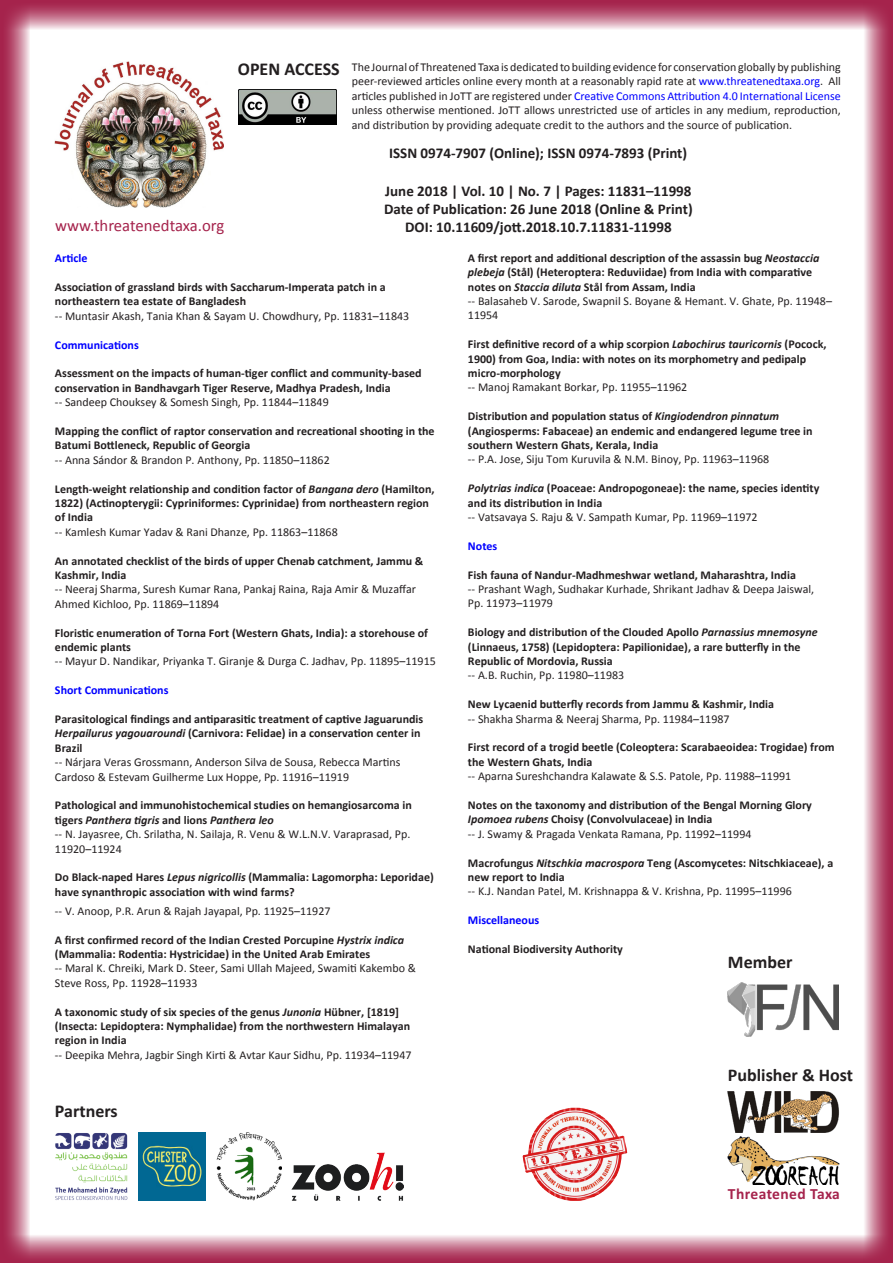
<style>
.page{position:relative;width:893px;height:1263px;background:#fff}
.page>*{position:absolute;margin:0;border:0;box-sizing:border-box;transform-origin:0 0}
.t1{font:700 18px "Calibri";color:#231f20}
.t2{font:18px "Calibri Bold 2";color:#231f20}
.t3{font:16.65px "Calibri";color:#a5234c}
.t4{font:15.6px "Calibri Bold 2";letter-spacing:.02em;color:#a5234c}
.t5{font:700 15px "Calibri";color:#231f20}
.heading_2{font:700 12px/14.4px "Calibri";color:#231f20}
.t6{font:12px/14.4px "Calibri";color:#231f20}
.Default{font:700 12px/14.4px "Calibri";color:#231f20}
.t7{font:700 12px "Calibri";color:#00f}
.t8{font:12px "Calibri Bold 2";color:#00f}
.s1{color:#00f}
.s2{font-family:"Calibri Bold Italic 2";font-weight:400}
.s3{font-style:italic}
.s4{font-family:"Calibri Bold 2";font-weight:400}
</style>
<div class="page">
<img style="left:55px;top:62px;width:168px;height:145px">
<img style="left:238px;top:90px;width:99px;height:34px">
<svg style="left:30px;top:1234px;width:863px;height:29px;background:#c87992"></svg>
<svg style="left:30px;top:0;width:863px;height:30px;background:#c5728c"></svg>
<svg style="left:1px;top:0;width:29px;height:1263px;background:#c36f89"></svg>
<svg style="left:863px;top:0;width:29px;height:1263px;background:#c77891"></svg>
<img style="left:523px;top:1108px;width:104px;height:93px">
<img style="left:291px;top:1153px;width:113px;height:47px">
<img style="left:55px;top:1133px;width:73px;height:67px">
<img style="left:138px;top:1132px;width:68px;height:68px">
<img style="left:217px;top:1132px;width:65px;height:68px">
<img style="left:728px;top:1092px;width:111px;height:41px">
<img style="left:728px;top:1136px;width:111px;height:48px">
<img style="left:728px;top:982px;width:111px;height:54px">
<p class="t2" style="left:238px;top:58px;width:103px">OPEN ACCESS</p>
<p class="t6" style="left:352px;top:60px;width:490px;text-align:justify">The Journal of Threatened Taxa is dedicated to building evidence for conservation globally by publishing peer-reviewed articles online every month at a reasonably rapid rate at <span class="s1">www.threatenedtaxa.org</span>. All articles published in JoTT are registered under <span class="s1">Creative Commons Attribution 4.0 International License </span>unless otherwise mentioned. JoTT allows unrestricted use of articles in any medium, reproduction, and distribution by providing adequate credit to the authors and the source of publication.</p>
<p class="t5" style="left:389px;top:143px;width:300px">ISSN 0974-7907 (Online); ISSN 0974-7893 (Print)</p>
<p class="t5" style="left:385px;top:182px;width:308px">June 2018 | Vol. 10 | No. 7 | Pages: 11831–11998</p>
<p class="t5" style="left:384px;top:200px;width:310px">Date of Publication: 26 June 2018 (Online &amp; Print)</p>
<p class="t3" style="left:55px;top:215px;width:171px">www.threatenedtaxa.org</p>
<p class="t5" style="left:405px;top:218px;width:268px">DOI: 10.11609/jott.2018.10.7.11831-11998</p>
<p class="t7" style="left:55px;top:250px;width:34px">Article</p>
<p class="heading_2" style="left:55px;top:280px;width:332px">Association of grassland birds with Saccharum<span class="s2">-</span>Imperata patch in a northeastern tea estate of Bangladesh</p>
<p class="t6" style="left:55px;top:309px;width:356px">-- Muntasir Akash, Tania Khan &amp; Sayam U. Chowdhury, Pp. 11831–11843</p>
<p class="t7" style="left:55px;top:337px;width:85px">Communications</p>
<p class="heading_2" style="left:55px;top:366px;width:368px">Assessment on the impacts of human-tiger conflict and community-based conservation in Bandhavgarh Tiger Reserve, Madhya Pradesh, India</p>
<p class="t6" style="left:55px;top:395px;width:275px">-- Sandeep Chouksey &amp; Somesh Singh, Pp. 11844–11849</p>
<p class="heading_2" style="left:55px;top:424px;width:381px">Mapping the conflict of raptor conservation and recreational shooting in the<br>Batumi Bottleneck, Republic of Georgia</p>
<p class="t6" style="left:55px;top:453px;width:276px">-- Anna Sándor &amp; Brandon P. Anthony, Pp. 11850–11862</p>
<p class="heading_2" style="left:55px;top:481px;width:381px">Length-weight relationship and condition factor of <span class="s3">Bangana dero</span> (Hamilton,<br>1822) (Actinopterygii: Cypriniformes: Cyprinidae) from northeastern region of India</p>
<p class="t6" style="left:55px;top:525px;width:284px">-- Kamlesh Kumar Yadav &amp; Rani Dhanze, Pp. 11863–11868</p>
<p class="heading_2" style="left:55px;top:553px;width:370px">An annotated checklist of the birds of upper Chenab catchment, Jammu &amp;<br>Kashmir, India</p>
<p class="t6" style="left:55px;top:582px;width:363px">-- Neeraj Sharma, Suresh Kumar Rana, Pankaj Raina, Raja Amir &amp; Muzaffar<br>Ahmed Kichloo, Pp. 11869–11894</p>
<p class="heading_2" style="left:55px;top:625px;width:375px">Floristic enumeration of Torna Fort (Western Ghats, India): a storehouse of endemic plants</p>
<p class="t6" style="left:55px;top:654px;width:382px">-- Mayur D. Nandikar, Priyanka T. Giranje &amp; Durga C. Jadhav, Pp. 11895–11915</p>
<p class="t7" style="left:55px;top:682px;width:115px">Short Communications</p>
<p class="heading_2" style="left:55px;top:712px;width:370px">Parasitological findings and antiparasitic treatment of captive Jaguarundis<br><span class="s3">Herpailurus yagouaroundi</span> (Carnivora: Felidae) in a conservation center in<br>Brazil</p>
<p class="t6" style="left:55px;top:755px;width:347px">-- Nárjara Veras Grossmann, Anderson Silva de Sousa, Rebecca Martins<br>Cardoso &amp; Estevam Guilherme Lux Hoppe, Pp. 11916–11919</p>
<p class="heading_2" style="left:55px;top:798px;width:358px">Pathological and immunohistochemical studies on hemangiosarcoma in tigers <span class="s3">Panthera tigris</span> and lions <span class="s3">Panthera leo</span></p>
<p class="t6" style="left:55px;top:827px;width:357px">-- N. Jayasree, Ch. Srilatha, N. Sailaja, R. Venu &amp; W.L.N.V. Varaprasad, Pp.<br>11920–11924</p>
<p class="heading_2" style="left:55px;top:870px;width:380px">Do Black-naped Hares <span class="s3">Lepus nigricollis</span> (Mammalia: Lagomorpha: Leporidae) have synanthropic association with wind farms?</p>
<p class="t6" style="left:55px;top:903px;width:277px">-- V. Anoop, P.R. Arun &amp; Rajah Jayapal, Pp. 11925–11927</p>
<p class="heading_2" style="left:55px;top:932px;width:351px">A first confirmed record of the Indian Crested Porcupine <span class="s3">Hystrix indica </span>(Mammalia: Rodentia: Hystricidae) in the United Arab Emirates</p>
<p class="t6" style="left:55px;top:961px;width:363px">-- Maral K. Chreiki, Mark D. Steer, Sami Ullah Majeed, Swamiti Kakembo &amp;<br>Steve Ross, Pp. 11928–11933</p>
<p class="heading_2" style="left:55px;top:1004px;width:357px">A taxonomic study of six species of the genus <span class="s3">Junonia</span> Hübner, [1819] (Insecta: Lepidoptera: Nymphalidae) from the northwestern Himalayan region in India</p>
<p class="t6" style="left:55px;top:1047px;width:358px">-- Deepika Mehra, Jagbir Singh Kirti &amp; Avtar Kaur Sidhu, Pp. 11934–11947</p>
<p class="t2" style="left:55px;top:1099px;width:64px">Partners</p>
<p class="heading_2" style="left:468px;top:250px;width:353px">A first report and additional description of the assassin bug <span class="s3">Neostaccia plebeja</span> (Stål) (Heteroptera: Reduviidae) from India with comparative <span class="s4">notes on</span> <span class="s3">Staccia diluta</span> Stål from Assam, India</p>
<p class="t6" style="left:468px;top:294px;width:366px">-- Balasaheb V. Sarode, Swapnil S. Boyane &amp; Hemant. V. Ghate, Pp. 11948–<br>11954</p>
<p class="heading_2" style="left:468px;top:337px;width:360px">First definitive record of a whip scorpion <span class="s3">Labochirus tauricornis</span> (Pocock,<br>1900) from Goa, India: with notes on its morphometry and pedipalp micro-morphology</p>
<p class="t6" style="left:468px;top:380px;width:221px">-- Manoj Ramakant Borkar, Pp. 11955–11962</p>
<p class="heading_2" style="left:468px;top:409px;width:346px">Distribution and population status of <span class="s3">Kingiodendron pinnatum </span>(Angiosperms: Fabaceae) an endemic and endangered legume tree in southern Western Ghats, Kerala, India</p>
<p class="t6" style="left:468px;top:452px;width:303px">-- P.A. Jose, Siju Tom Kuruvila &amp; N.M. Binoy, Pp. 11963–11968</p>
<p class="heading_2" style="left:468px;top:481px;width:353px"><span class="s3">Polytrias indica</span> (Poaceae: Andropogoneae): the name, species identity and its distribution in India</p>
<p class="t6" style="left:468px;top:510px;width:291px">-- Vatsavaya S. Raju &amp; V. Sampath Kumar, Pp. 11969–11972</p>
<p class="t8" style="left:468px;top:538px;width:31px">Notes</p>
<p class="heading_2" style="left:468px;top:567px;width:329px">Fish fauna of Nandur-Madhmeshwar wetland, Maharashtra, India</p>
<p class="t6" style="left:468px;top:582px;width:348px">-- Prashant Wagh, Sudhakar Kurhade, Shrikant Jadhav &amp; Deepa Jaiswal,</p>
<p class="t6" style="left:468px;top:596px;width:87px">Pp. 11973–11979</p>
<p class="heading_2" style="left:468px;top:625px;width:351px">Biology and distribution of the Clouded Apollo <span class="s3">Parnassius mnemosyne </span>(Linnaeus, 1758) (Lepidoptera: Papilionidae), a rare butterfly in the<br>Republic of Mordovia, Russia</p>
<p class="t6" style="left:468px;top:668px;width:158px">-- A.B. Ruchin, Pp. 11980–11983</p>
<p class="heading_2" style="left:468px;top:697px;width:308px">New Lycaenid butterfly records from Jammu &amp; Kashmir, India</p>
<p class="t6" style="left:468px;top:711px;width:263px">-- Shakha Sharma &amp; Neeraj Sharma, Pp. 11984–11987</p>
<p class="heading_2" style="left:468px;top:740px;width:368px">First record of a trogid beetle (Coleoptera: Scarabaeoidea: Trogidae) from the Western Ghats, India</p>
<p class="t6" style="left:468px;top:769px;width:325px">-- Aparna Sureshchandra Kalawate &amp; S.S. Patole, Pp. 11988–11991</p>
<p class="Default" style="left:468px;top:798px;width:346px">Notes on the taxonomy and distribution of the Bengal Morning Glory<br><span class="s3">Ipomoea rubens</span> Choisy (Convolvulaceae) in India</p>
<p class="t6" style="left:468px;top:827px;width:285px">-- J. Swamy &amp; Pragada Venkata Ramana, Pp. 11992–11994</p>
<p class="heading_2" style="left:468px;top:855px;width:367px">Macrofungus <span class="s3">Nitschkia macrospora</span> Teng (Ascomycetes: Nitschkiaceae), <span class="s4">a </span>new report to India</p>
<p class="t6" style="left:468px;top:884px;width:325px">-- K.J. Nandan Patel, M. Krishnappa &amp; V. Krishna, Pp. 11995–11996</p>
<p class="t7" style="left:468px;top:912px;width:73px">Miscellaneous</p>
<p class="heading_2" style="left:468px;top:942px;width:157px">National Biodiversity Authority</p>
<p class="t1" style="left:728px;top:950px;width:66px">Member</p>
<p class="t1" style="left:728px;top:1063px;width:127px">Publisher &amp; Host</p>
<p class="t4" style="left:728px;top:1184px;width:114px">Threatened Taxa</p>
</div>
